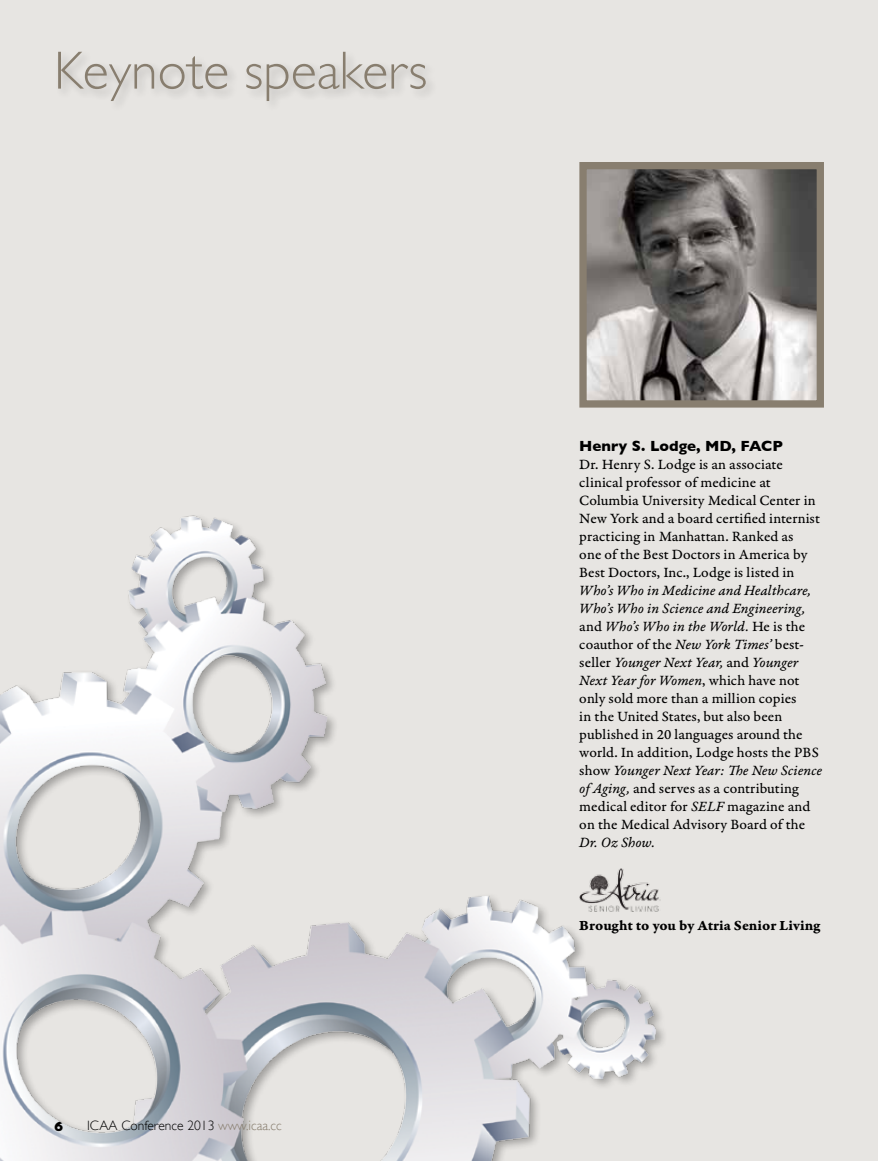
<style>
.page{position:relative;width:878px;height:1161px;background:#e7e5e2}
.page>*{position:absolute;margin:0;border:0;box-sizing:border-box;transform-origin:0 0}
.t1{font:300 54px "Gill Sans";color:#887e6f}
.t2{font:15px/18px "Garamond Premr Pro Capt";letter-spacing:.005em;color:#000}
.t3{font:15px/18px "Garamond Premr Pro It Capt";color:#000}
.t4{font:15px "Garamond Premr Pro Bd Capt";letter-spacing:-.005em;color:#000}
.t5{font:700 15px "Gill Sans";color:#000}
.t6{font:300 13.5px "Gill Sans";color:#000}
.t7{font:800 13.5px "Gill Sans";color:#000}
.s1{color:#887e6f}
.s2{font-family:"Garamond Premr Pro Capt"}
.s3{font-family:"Garamond Premr Pro It Capt"}
</style>
<div class="page">
<img style="left:0;top:515px;width:664px;height:646px">
<img style="left:579px;top:868px;width:82px;height:44px">
<img style="left:587px;top:170px;width:229px;height:230px">
<div style="left:579px;top:162px;width:245px;height:246px;border:7px solid #887e6f"></div>
<h1 class="t1" style="left:54px;top:40px;width:375px">Keynote speakers</h1>
<p class="t7" style="left:54px;top:1118px;width:11px">6</p>
<p class="t6" style="left:87px;top:1118px;width:196px">ICAA Conference 2013 <span class="s1">www.icaa.cc</span></p>
<p class="t5" style="left:579px;top:437px;width:205px">Henry S. Lodge, MD, FACP</p>
<p class="t2" style="left:579px;top:456px;width:242px">Dr. Henry S. Lodge is an associate clinical professor of medicine at Columbia University Medical Center in New York and a board certified internist practicing in Manhattan. Ranked as<br>one of the Best Doctors in America by Best Doctors, Inc., Lodge is listed in</p>
<p class="t3" style="left:579px;top:582px;width:233px">Who’s Who in Medicine and Healthcare,<br>Who’s Who in Science and Engineering, <span class="s2">and</span> Who’s Who in the World. <span class="s2">He is the</span></p>
<p class="t2" style="left:579px;top:636px;width:226px">coauthor of the <span class="s3">New York Times’</span> best-</p>
<p class="t3" style="left:579px;top:654px;width:222px"><span class="s2">seller</span> Younger Next Year, <span class="s2">and</span> Younger<br>Next Year for Women<span class="s2">, which have not</span></p>
<p class="t2" style="left:579px;top:690px;width:241px">only sold more than a million copies<br>in the United States, but also been published in 20 languages around the world. In addition, Lodge hosts the PBS</p>
<p class="t3" style="left:579px;top:762px;width:244px"><span class="s2">show</span> Younger Next Year: The New Science</p>
<p class="t2" style="left:579px;top:780px;width:232px"><span class="s3">of Aging,</span> and serves as a contributing medical editor for <span class="s3">SELF</span> magazine and on the Medical Advisory Board of the</p>
<p class="t3" style="left:579px;top:834px;width:77px">Dr. Oz Show.</p>
<p class="t4" style="left:579px;top:916px;width:242px">Brought to you by Atria Senior Living</p>
</div>
